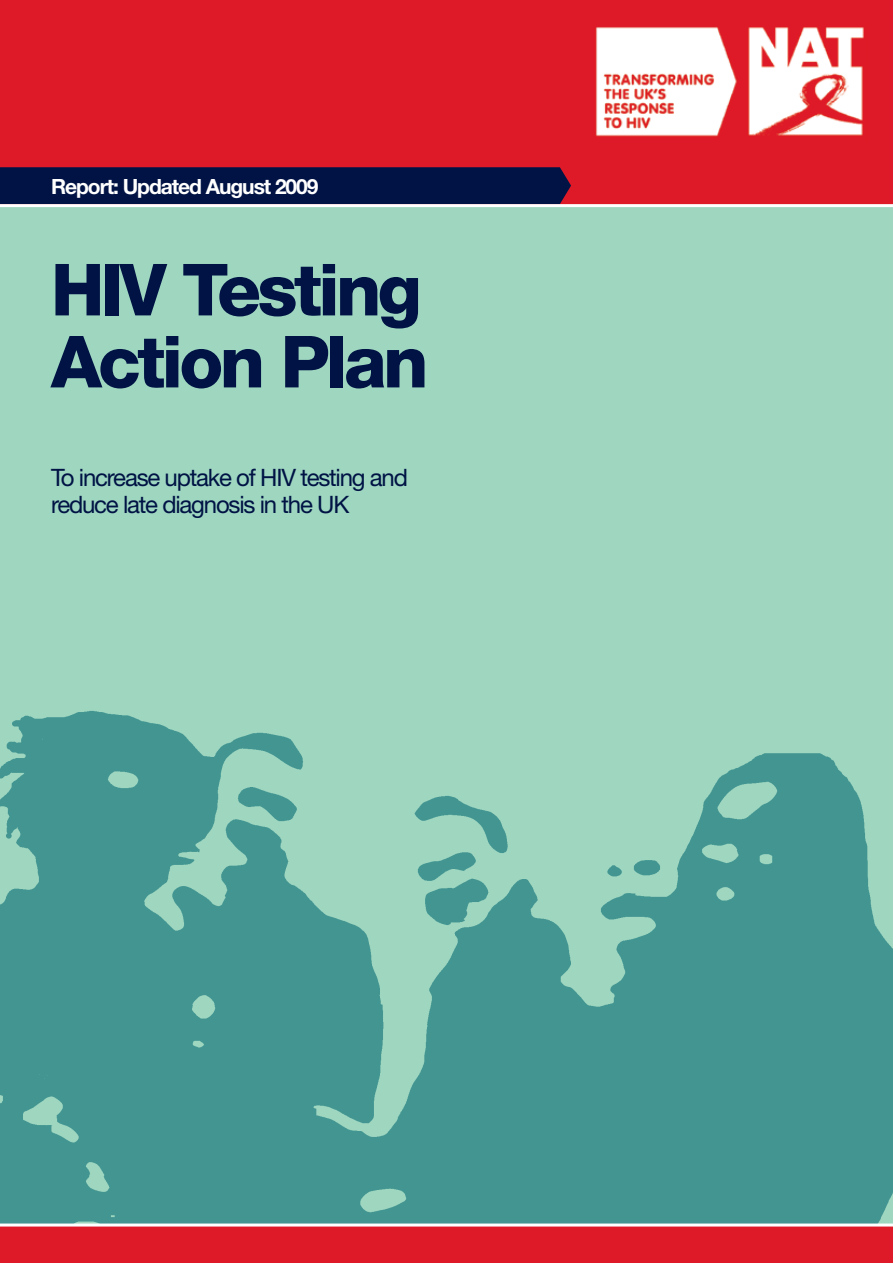
<style>
.page{position:relative;width:893px;height:1263px;background:#fff}
.page>*{position:absolute;margin:0;border:0;box-sizing:border-box;transform-origin:0 0}
.t1{font:800 72px/72px "Helvetica Neue";letter-spacing:-.05em;color:#001344}
.t2{font:24px/27px "Helvetica Neue";letter-spacing:-.05em;color:#001344}
.t3{font:700 21px "Helvetica Neue";letter-spacing:-.05em;color:#fff}
</style>
<div class="page">
<img style="left:0;top:207px;width:893px;height:1016px">
<div style="left:0;top:0;width:893px;height:204px;background:#df1a28"></div>
<div style="left:0;top:1226px;width:893px;height:37px;background:#df1a28"></div>
<div style="left:0;top:167px;width:571px;height:37px;background:#001344"></div>
<img style="left:595px;top:27px;width:269px;height:110px">
<p class="t3" style="left:51px;top:173px;width:269px">Report: Updated August 2009</p>
<h1 class="t1" style="left:51px;top:254px;width:379px">HIV Testing<br>Action Plan</h1>
<p class="t2" style="left:51px;top:464px;width:358px">To increase uptake of HIV testing and reduce late diagnosis in the UK</p>
</div>
